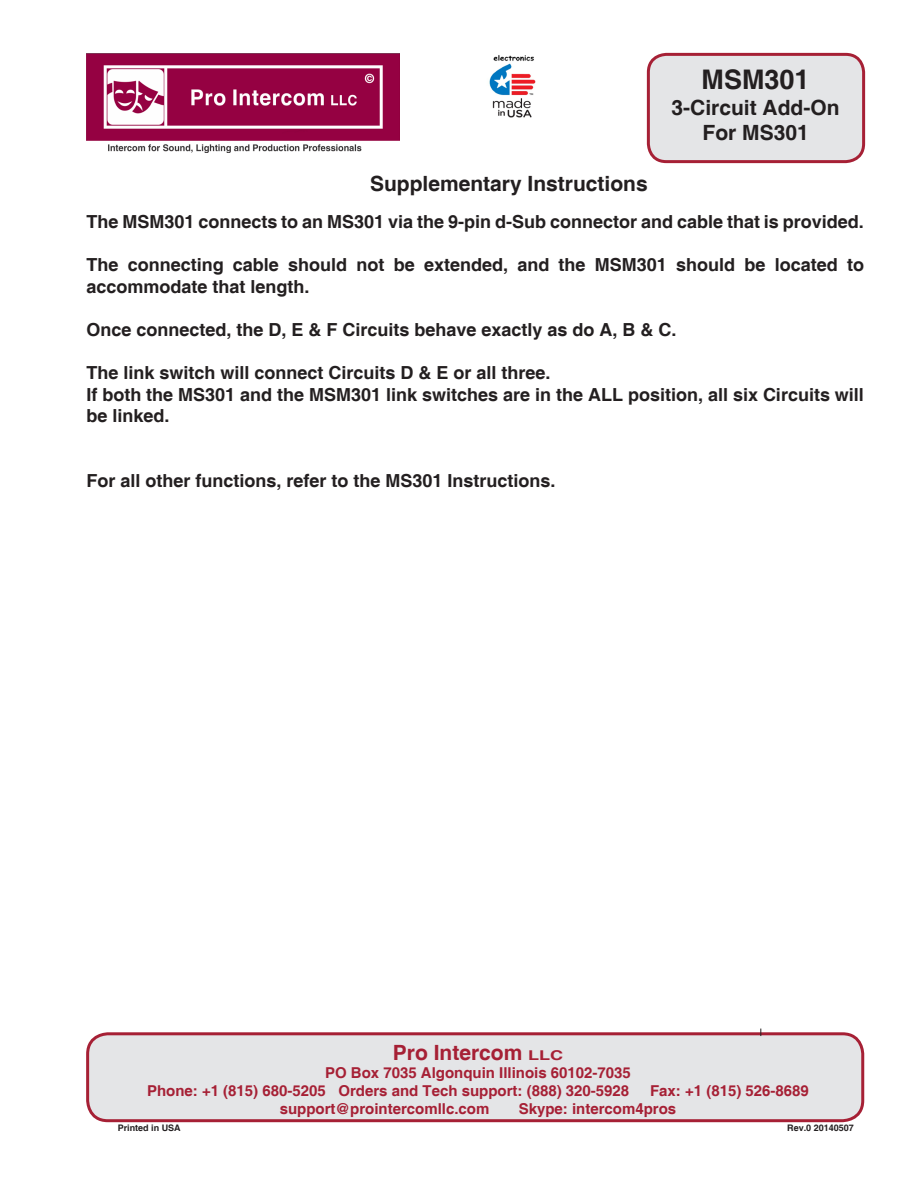
<style>
.page{position:relative;width:918px;height:1188px;background:#fff}
.page>*{position:absolute;margin:0;border:0;box-sizing:border-box;transform-origin:0 0}
.t1{font:700 27px "Helvetica";color:#231f20}
.t2{font:700 21px/25.2px "Helvetica";color:#231f20;text-align:center}
.t3{font:700 21px "Helvetica";color:#a62035}
.t4{font:700 18px/21.6px "Helvetica";color:#231f20}
.t5{font:700 15px/18px "Helvetica";color:#a62035;text-align:right}
.t6{font:700 9px "Helvetica";color:#231f20}
.s1{font-size:13.5px}
</style>
<div class="page">
<div style="left:88px;top:1034px;width:775px;height:87px;background:#e4e5e7;border-radius:20px"></div>
<div style="left:86px;top:1032px;width:778px;height:90px;border:3px solid #a62035;border-radius:20px"></div>
<img style="left:86px;top:54px;width:314px;height:98px">
<div style="left:648px;top:54px;width:216px;height:108px;background:#e4e5e7;border-radius:18px"></div>
<div style="left:647px;top:53px;width:218px;height:110px;border:3px solid #a62035;border-radius:18px"></div>
<img style="left:489px;top:55px;width:47px;height:63px">
<h1 class="t1" style="left:702px;top:63px;width:110px">MSM301</h1>
<p class="t2" style="left:672px;top:96px;width:169px">3-Circuit Add-On<br>For MS301</p>
<p class="t2" style="left:370px;top:172px;width:279px">Supplementary Instructions</p>
<p class="t4" style="left:86px;top:212px;width:779px">The MSM301 connects to an MS301 via the 9-pin d-Sub connector and cable that is provided.</p>
<p class="t4" style="left:86px;top:255px;width:779px">The connecting cable should not be extended, and the MSM301 should be located to accommodate that length.</p>
<p class="t4" style="left:86px;top:320px;width:592px">Once connected, the D, E &amp; F Circuits behave exactly as do A, B &amp; C.</p>
<p class="t4" style="left:86px;top:363px;width:779px">The link switch will connect Circuits D &amp; E or all three.<br>If both the MS301 and the MSM301 link switches are in the ALL position, all six Circuits will be linked.</p>
<p class="t4" style="left:86px;top:471px;width:471px">For all other functions, refer to the MS301 Instructions.</p>
<p class="t3" style="left:393px;top:1040px;width:172px">Pro Intercom <span class="s1">LLC</span></p>
<p class="t5" style="left:147px;top:1064px;width:485px">PO Box 7035 Algonquin Illinois 60102-7035<br>Phone: +1 (815) 680-5205 Orders and Tech support: (888) 320-5928</p>
<p class="t5" style="left:650px;top:1082px;width:160px">Fax: +1 (815) 526-8689</p>
<p class="t5" style="left:280px;top:1100px;width:211px">support@prointercomllc.com</p>
<p class="t5" style="left:519px;top:1100px;width:159px">Skype: intercom4pros</p>
<p class="t6" style="left:118px;top:1122px;width:65px">Printed in USA</p>
<p class="t6" style="left:787px;top:1122px;width:68px">Rev.0 20140507</p>
</div>
